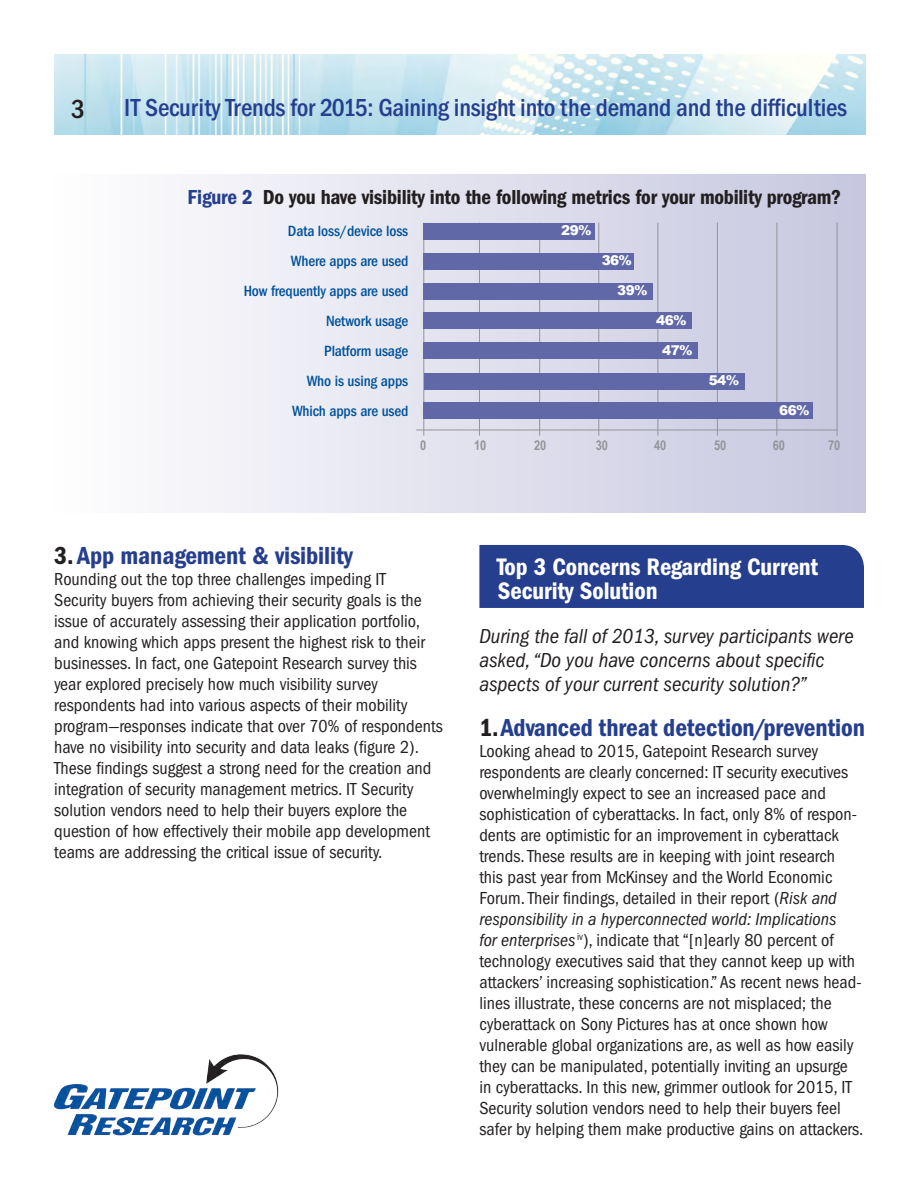
<style>
.page{position:relative;width:918px;height:1188px;background:#fff}
.page>*{position:absolute;margin:0;border:0;box-sizing:border-box;transform-origin:0 0}
.t1{font:500 condensed 27px "Franklin Gothic";color:#231f20}
.t2{font:500 condensed 25.5px "Franklin Gothic";letter-spacing:-.01em;color:#253f8e}
.RevSubHd{font:600 condensed 25.5px "Franklin Gothic";letter-spacing:-.005em;color:#253f8e}
.RevSubHd-2{font:600 condensed 24.75px "Franklin Gothic";letter-spacing:-.005em;color:#fff}
.t3{font:italic condensed 21px/24px "Franklin Gothic";color:#231f20}
.SubHd{font:600 condensed 21px "Franklin Gothic";letter-spacing:-.01em;color:#231f20}
.t4{font:condensed 18px/21px "Franklin Gothic";color:#231f20}
.t5{font:italic condensed 18px/21px "Franklin Gothic";color:#231f20}
.SubHd-2{font:500 condensed 15.3px "Franklin Gothic";letter-spacing:-.01em;color:#01529b}
.SubHd-3{font:900 13.5px "Arial";letter-spacing:-.04em;color:#fff}
.t6{font:700 13.5px "Arial Narrow";letter-spacing:-.01em;color:#939598}
.s1{color:#253f8e}
.s2{color:#231f20}
.s3{font-style:normal}
.s4{font-style:italic}
</style>
<div class="page">
<img style="left:54px;top:1054px;width:224px;height:74px">
<img style="left:54px;top:54px;width:811px;height:81px">
<div style="left:54px;top:174px;width:811px;height:339px;background:linear-gradient(to right,#fefefe,#c6c6df)"></div>
<hr style="left:777px;top:223px;width:1px;height:213px;background:#939598">
<hr style="left:717px;top:223px;width:1px;height:213px;background:#939598">
<hr style="left:416px;top:430px;width:421px;height:1px;background:#939598">
<hr style="left:479px;top:223px;width:1px;height:213px;background:#939598">
<hr style="left:423px;top:223px;width:1px;height:213px;background:#939598">
<hr style="left:539px;top:223px;width:1px;height:213px;background:#939598">
<hr style="left:598px;top:223px;width:1px;height:213px;background:#939598">
<hr style="left:658px;top:223px;width:1px;height:213px;background:#939598">
<hr style="left:837px;top:223px;width:1px;height:213px;background:#939598">
<div style="left:424px;top:223px;width:171px;height:17px;background:#6168a7"></div>
<div style="left:424px;top:253px;width:210px;height:17px;background:#6168a7"></div>
<div style="left:424px;top:283px;width:229px;height:17px;background:#6168a7"></div>
<div style="left:424px;top:312px;width:268px;height:17px;background:#6168a7"></div>
<div style="left:424px;top:342px;width:274px;height:17px;background:#6168a7"></div>
<div style="left:424px;top:373px;width:320px;height:17px;background:#6168a7"></div>
<div style="left:424px;top:402px;width:389px;height:17px;background:#6168a7"></div>
<div style="left:479px;top:545px;width:385px;height:63px;background:#253f8e"></div>
<p class="t1" style="left:71px;top:94px;width:15px">3</p>
<p class="t2" style="left:124px;top:93px;width:725px">IT Security Trends for 2015: Gaining insight into the demand and the difficulties</p>
<p class="SubHd" style="left:188px;top:185px;width:655px"><span class="s1">Figure 2</span> Do you have visibility into the following metrics for your mobility program?</p>
<p class="SubHd-2" style="left:288px;top:222px;width:122px">Data loss/device loss</p>
<p class="SubHd-2" style="left:291px;top:252px;width:119px">Where apps are used</p>
<p class="SubHd-2" style="left:244px;top:282px;width:166px">How frequently apps are used</p>
<p class="SubHd-2" style="left:326px;top:312px;width:84px">Network usage</p>
<p class="SubHd-2" style="left:324px;top:342px;width:86px">Platform usage</p>
<p class="SubHd-2" style="left:307px;top:372px;width:103px">Who is using apps</p>
<p class="SubHd-2" style="left:292px;top:402px;width:118px">Which apps are used</p>
<p class="SubHd-3" style="left:561px;top:223px;width:32px">29%</p>
<p class="SubHd-3" style="left:602px;top:253px;width:32px">36%</p>
<p class="SubHd-3" style="left:617px;top:283px;width:32px">39%</p>
<p class="SubHd-3" style="left:656px;top:313px;width:32px">46%</p>
<p class="SubHd-3" style="left:662px;top:343px;width:32px">47%</p>
<p class="SubHd-3" style="left:709px;top:373px;width:32px">54%</p>
<p class="SubHd-3" style="left:779px;top:403px;width:32px">66%</p>
<p class="t6" style="left:420px;top:435px;width:8px">0</p>
<p class="t6" style="left:474px;top:435px;width:14px">10</p>
<p class="t6" style="left:534px;top:435px;width:14px">20</p>
<p class="t6" style="left:596px;top:435px;width:14px">30</p>
<p class="t6" style="left:654px;top:435px;width:14px">40</p>
<p class="t6" style="left:714px;top:435px;width:14px">50</p>
<p class="t6" style="left:773px;top:435px;width:14px">60</p>
<p class="t6" style="left:828px;top:435px;width:14px">70</p>
<p class="RevSubHd" style="left:54px;top:541px;width:300px"><span class="s2">3.</span> App management &amp; visibility</p>
<p class="t4" style="left:54px;top:569px;width:333px">Rounding out the top three challenges impeding IT</p>
<p class="t4" style="left:54px;top:590px;width:369px">Security buyers from achieving their security goals is the</p>
<p class="t4" style="left:54px;top:611px;width:372px">issue of accurately assessing their application portfolio, and knowing which apps present the highest risk to their businesses. In fact, one Gatepoint Research survey this</p>
<p class="t4" style="left:54px;top:674px;width:325px">year explored precisely how much visibility survey</p>
<p class="t4" style="left:54px;top:695px;width:390px">respondents had into various aspects of their mobility program—responses indicate that over 70% of respondents have no visibility into security and data leaks (figure 2).<br>These findings suggest a strong need for the creation and</p>
<p class="t4" style="left:54px;top:779px;width:361px">integration of security management metrics. IT Security</p>
<p class="t4" style="left:54px;top:800px;width:377px">solution vendors need to help their buyers explore the question of how effectively their mobile app development teams are addressing the critical issue of security.</p>
<p class="RevSubHd-2" style="left:497px;top:553px;width:323px">Top 3 Concerns Regarding Current</p>
<p class="RevSubHd-2" style="left:498px;top:577px;width:161px">Security Solution</p>
<p class="t3" style="left:479px;top:624px;width:376px">During the fall of 2013, survey participants were asked, “Do you have concerns about specific</p>
<p class="t3" style="left:479px;top:672px;width:329px">aspects of your current security solution?”</p>
<p class="RevSubHd" style="left:479px;top:713px;width:387px"><span class="s2">1.</span> Advanced threat detection/prevention</p>
<p class="t4" style="left:479px;top:741px;width:340px">Looking ahead to 2015, Gatepoint Research survey</p>
<p class="t4" style="left:479px;top:762px;width:370px">respondents are clearly concerned: IT security executives overwhelmingly expect to see an increased pace and</p>
<p class="t4" style="left:479px;top:804px;width:379px">sophistication of cyberattacks. In fact, only 8% of respon&shy;dents are optimistic for an improvement in cyberattack trends. These results are in keeping with joint research</p>
<p class="t4" style="left:479px;top:867px;width:354px">this past year from McKinsey and the World Economic</p>
<p class="t5" style="left:479px;top:888px;width:359px"><span class="s3">Forum. Their findings, detailed in their report (</span>Risk and responsibility in a hyperconnected world: Implications</p>
<p class="t4" style="left:479px;top:930px;width:356px"><span class="s4">for enterprises</span><sup>iv</sup>), indicate that “[n]early 80 percent of</p>
<p class="t4" style="left:479px;top:951px;width:384px">technology executives said that they cannot keep up with attackers’ increasing sophistication.” As recent news head&shy;lines illustrate, these concerns are not misplaced; the</p>
<p class="t4" style="left:479px;top:1014px;width:350px">cyberattack on Sony Pictures has at once shown how</p>
<p class="t4" style="left:479px;top:1035px;width:376px">vulnerable global organizations are, as well as how easily they can be manipulated, potentially inviting an upsurge</p>
<p class="t4" style="left:479px;top:1077px;width:386px">in cyberattacks. In this new, grimmer outlook for 2015, IT<br>Security solution vendors need to help their buyers feel safer by helping them make productive gains on attackers.</p>
</div>
